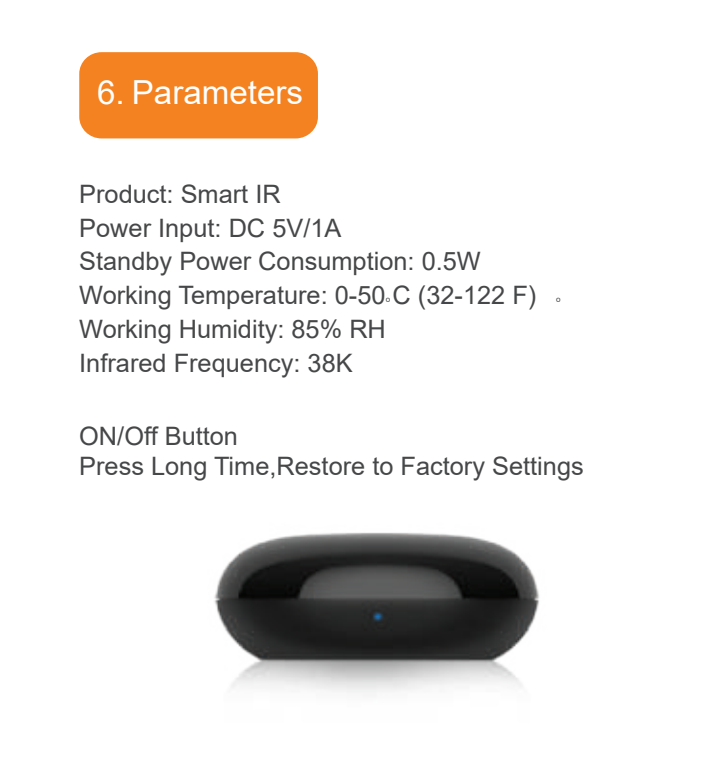
<style>
.page{position:relative;width:718px;height:764px;background:#fff}
.page>*{position:absolute;margin:0;border:0;box-sizing:border-box;transform-origin:0 0}
.t1{font:33.2px "Arial";color:#fff}
.t2{font:25.2px/33.6px "Arial";color:#464748}
.t3{font:8px "Arial";color:#464748}
</style>
<div class="page">
<div style="left:79px;top:52px;width:239px;height:86px;background:#f58220;border-radius:22px"></div>
<img style="left:214px;top:532px;width:325px;height:161px">
<h1 class="t1" style="left:97px;top:69px;width:207px">6. Parameters</h1>
<p class="t2" style="left:79px;top:177px;width:458px">Product: Smart IR<br>Power Input: DC 5V/1A<br>Standby Power Consumption: 0.5W<br>Working Temperature: 0-50 C (32-122 F)<br>Working Humidity: 85% RH<br>Infrared Frequency: 38K</p>
<p class="t3" style="left:386px;top:294px;width:6px">o</p>
<p class="t3" style="left:556px;top:294px;width:6px">o</p>
<p class="t2" style="left:79px;top:420px;width:506px;line-height:30.4px">ON/Off Button<br>Press Long Time,Restore to Factory Settings</p>
</div>
